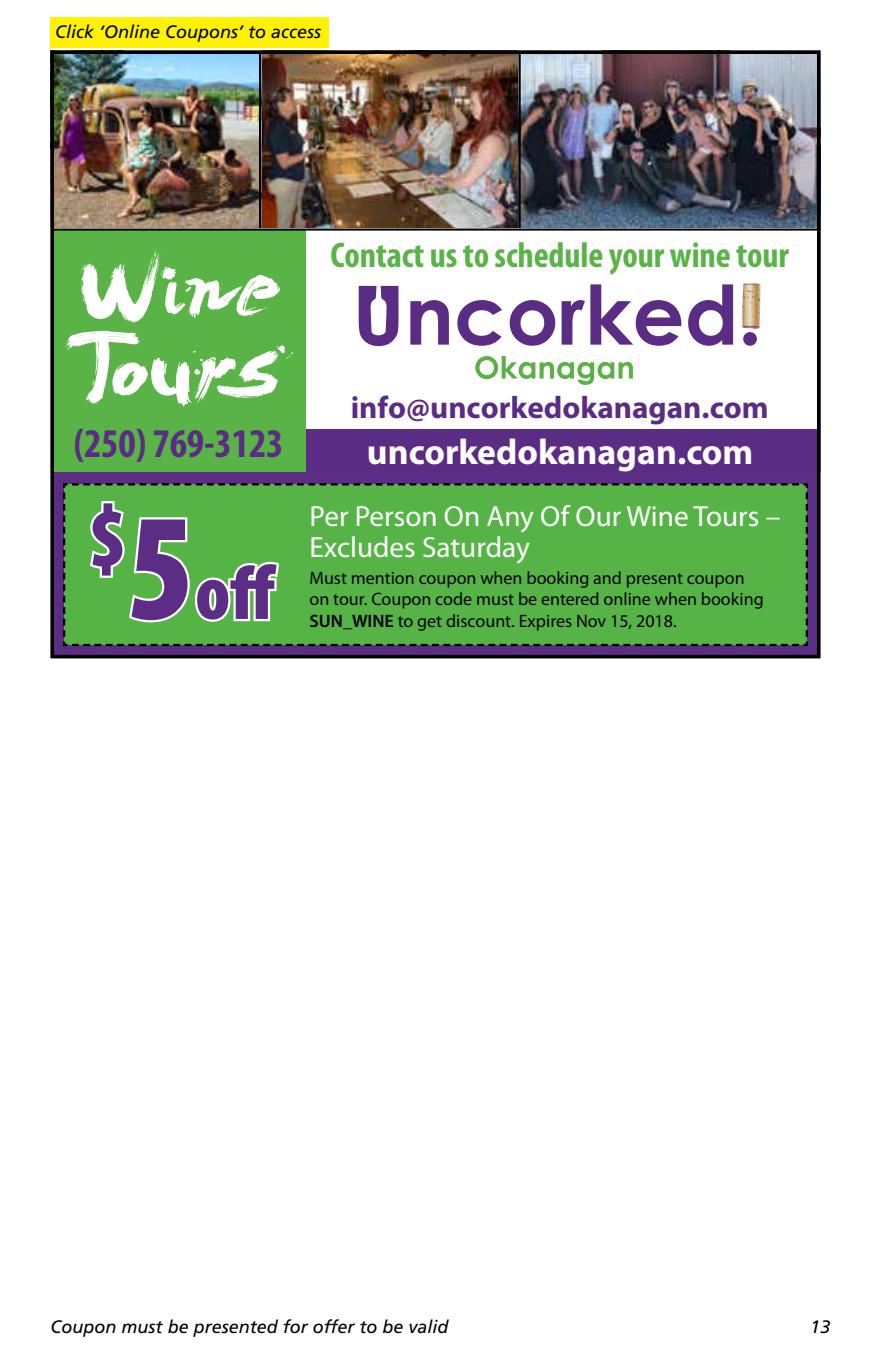
<style>
.page{position:relative;width:871px;height:1357px;background:#fff}
.page>*{position:absolute;margin:0;border:0;box-sizing:border-box;transform-origin:0 0}
.t1{font:900 condensed 78.3px "Myriad Pro";color:#5c2d84}
.t2{font:700 condensed 40.73px "Myriad Pro";letter-spacing:-.005em;color:#5b2c83}
.t3{font:700 condensed 35.77px "Myriad Pro";letter-spacing:-.005em;color:#59b347}
.t4{font:700 35.77px "Myriad Pro";color:#fff}
.t5{font:700 31.28px "Myriad Pro";color:#5b2c83}
.t6{font:29.25px/31.5px "Myriad Pro";color:#fff}
.t7{font:18px/21.6px "Myriad Pro";color:#000}
.t8{font:italic 18px "Frutiger";color:#000}
.s1{font-size:153px}
.s2{font-weight:600}
</style>
<div class="page">
<div style="left:51px;top:17px;width:278px;height:30px;background:#fff200"></div>
<div style="left:52px;top:52px;width:767px;height:605px;background:#5c2d84"></div>
<div style="left:63px;top:483px;width:745px;height:164px;background:#56b447"></div>
<img style="left:261px;top:55px;width:257px;height:173px">
<img style="left:521px;top:55px;width:295px;height:173px">
<img style="left:55px;top:55px;width:203px;height:173px">
<svg style="left:55px;top:228px;width:761px;height:244px"></svg>
<div style="left:51px;top:51px;width:769px;height:607px;border:3px solid #000"></div>
<svg style="left:87px;top:499px;width:194px;height:126px;background:#77c26b"></svg>
<p class="t8" style="left:55px;top:22px;width:268px">Click ‘Online Coupons’ to access</p>
<h2 class="t2" style="left:74px;top:418px;width:211px">(250) 769-3123</h2>
<h3 class="t3" style="left:330px;top:233px;width:460px">Contact us to schedule your wine tour</h3>
<h3 class="t5" style="left:351px;top:387px;width:419px">info@uncorkedokanagan.com</h3>
<h3 class="t4" style="left:367px;top:429px;width:388px">uncorkedokanagan.com</h3>
<h1 class="t1" style="left:87px;top:543px;width:190px"><sup>$</sup><span class="s1">5</span>off</h1>
<h3 class="t6" style="left:309px;top:499px;width:472px">Per Person On Any Of Our Wine Tours –<br>Excludes Saturday</h3>
<p class="t7" style="left:309px;top:566px;width:456px">Must mention coupon when booking and present coupon on tour. Coupon code must be entered online when booking<br><span class="s2">SUN_WINE</span> to get discount. Expires Nov 15, 2018.</p>
<p class="t8" style="left:51px;top:1316px;width:399px">Coupon must be presented for offer to be valid</p>
<p class="t8" style="left:810px;top:1316px;width:22px">13</p>
</div>
